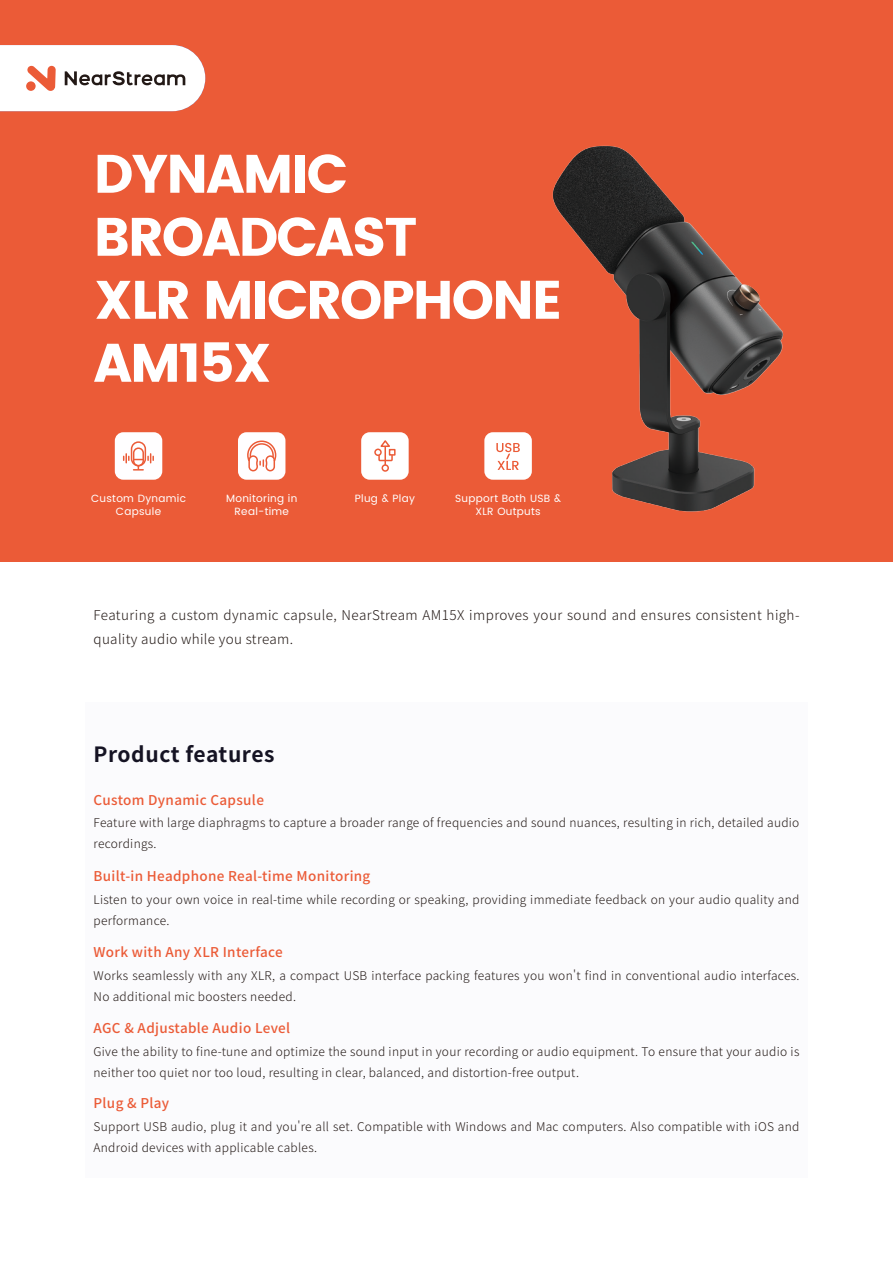
<style>
.page{position:relative;width:893px;height:1263px;background:#fff}
.page>*{position:absolute;margin:0;border:0;box-sizing:border-box;transform-origin:0 0}
.段落样式1{font:54px/63px "Poppins";letter-spacing:-.04em;color:#fff}
.段落样式1-2{font:700 21px "Source Han Sans CN";letter-spacing:.025em;color:#151323}
.t1{font:300 13.5px/24px "Source Han Sans CN";letter-spacing:.03em;color:#231916}
.t2{font:500 13.5px "Source Han Sans CN";letter-spacing:.025em;color:#eb5b37}
.t3{font:300 12px/21px "Source Han Sans CN";letter-spacing:.025em;color:#231916}
.t4{font:10.5px/12.6px "Poppins";letter-spacing:.03em;color:#fff;text-align:center}
</style>
<div class="page">
<div style="left:85px;top:702px;width:723px;height:476px;background:#f7f7fb"></div>
<div style="left:0;top:0;width:893px;height:561px;background:#eb5b37"></div>
<svg style="left:0;top:45px;width:205px;height:66px;background:#f1e7e5"></svg>
<img style="left:526px;top:145px;width:258px;height:367px">
<div style="left:115px;top:432px;width:47px;height:48px;background:#fffeff;border-radius:9px"></div>
<div style="left:484px;top:432px;width:48px;height:48px;background:#fff;border-radius:9px"></div>
<div style="left:238px;top:432px;width:47px;height:48px;background:#fffeff;border-radius:9px"></div>
<div style="left:361px;top:432px;width:48px;height:48px;background:#fff;border-radius:9px"></div>
<div style="left:133px;top:447px;width:11px;height:19px;border:2px solid #eb5b37;border-radius:5px"></div>
<div style="left:131px;top:441px;width:15px;height:25px;border:2px solid #eb5b37;border-radius:7px"></div>
<svg style="left:123px;top:454px;width:31px;height:17px"></svg>
<svg style="left:247px;top:440px;width:30px;height:32px"></svg>
<div style="left:374px;top:448px;width:8px;height:8px;border:2px solid #eb5b37;border-radius:50%"></div>
<div style="left:389px;top:449px;width:7px;height:7px;border:2px solid #eb5b37"></div>
<svg style="left:378px;top:440px;width:16px;height:25px"></svg>
<div style="left:381px;top:464px;width:8px;height:8px;border:2px solid #eb5b37;border-radius:50%"></div>
<svg style="left:496px;top:443px;width:24px;height:27px"></svg>
<p class="段落样式1" style="left:94px;top:143px;width:325px">DYNAMIC<br>BROADCAST</p>
<p class="段落样式1" style="left:94px;top:269px;width:471px">XLR MICROPHONE<br>AM15X</p>
<p class="t4" style="left:91px;top:493px;width:96px">Custom Dynamic<br>Capsule</p>
<p class="t4" style="left:355px;top:493px;width:62px">Plug &amp; Play</p>
<p class="t4" style="left:455px;top:493px;width:107px">Support Both USB &amp;<br>XLR Outputs</p>
<p class="t4" style="left:226px;top:493px;width:73px">Monitoring in<br>Real-time</p>
<p class="t1" style="left:93px;top:603px;width:707px">Featuring a custom dynamic capsule, NearStream AM15X improves your sound and ensures consistent high&shy;quality audio while you stream.</p>
<p class="段落样式1-2" style="left:94px;top:743px;width:183px">Product features</p>
<p class="t2" style="left:94px;top:792px;width:172px">Custom Dynamic Capsule</p>
<p class="t3" style="left:94px;top:813px;width:707px">Feature with large diaphragms to capture a broader range of frequencies and sound nuances, resulting in rich, detailed audio recordings.</p>
<p class="t2" style="left:94px;top:868px;width:278px">Built-in Headphone Real-time Monitoring</p>
<p class="t3" style="left:94px;top:889px;width:707px">Listen to your own voice in real-time while recording or speaking, providing immediate feedback on your audio quality and performance.</p>
<p class="t2" style="left:94px;top:944px;width:191px">Work with Any XLR Interface</p>
<p class="t3" style="left:94px;top:965px;width:707px">Works seamlessly with any XLR, a compact USB interface packing features you won't find in conventional audio interfaces.<br>No additional mic boosters needed.</p>
<p class="t2" style="left:94px;top:1021px;width:198px">AGC &amp; Adjustable Audio Level</p>
<p class="t3" style="left:94px;top:1041px;width:707px">Give the ability to fine-tune and optimize the sound input in your recording or audio equipment. To ensure that your audio is neither too quiet nor too loud, resulting in clear, balanced, and distortion-free output.</p>
<p class="t2" style="left:94px;top:1095px;width:77px">Plug &amp; Play</p>
<p class="t3" style="left:94px;top:1116px;width:707px">Support USB audio, plug it and you're all set. Compatible with Windows and Mac computers. Also compatible with iOS and<br>Android devices with applicable cables.</p>
</div>
